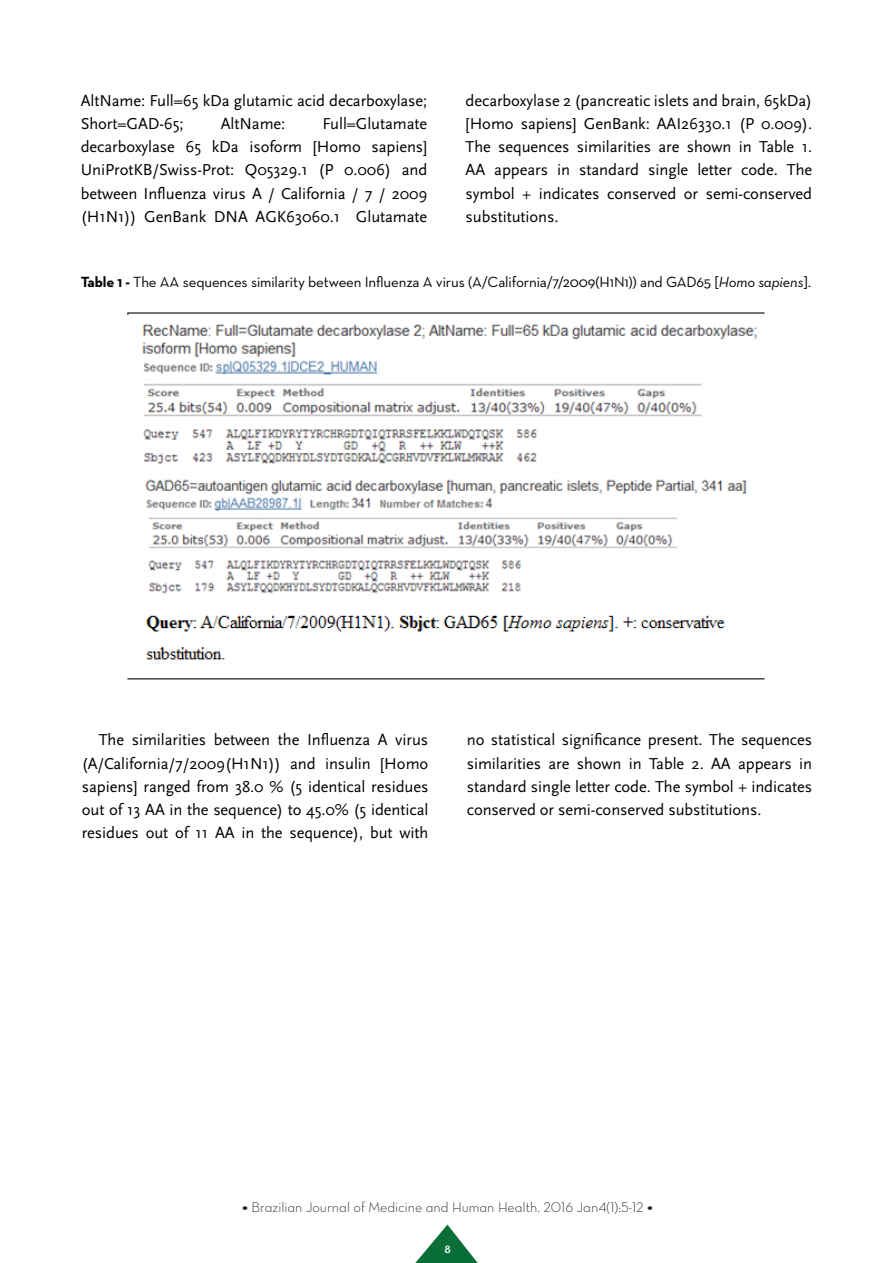
<style>
.page{position:relative;width:893px;height:1263px;background:#fff}
.page>*{position:absolute;margin:0;border:0;box-sizing:border-box;transform-origin:0 0}
.Texto_INGLES{font:16.5px/23.2px "Scala Sans Pro";letter-spacing:-.005em;color:#000;text-align:justify}
.Legenda{font:15px "Neutra Text";letter-spacing:-.01em;color:#000}
.t1{font:14.25px "Neutra Text Light Alt";color:#262626}
.t2{font:600 12px "Neutra Text";color:#fff}
.s1{font-weight:700}
.s2{font-style:italic}
.s3{font-family:"Bodoni Std Poster";font-style:italic;font-size:15.75px}
</style>
<div class="page">
<svg style="left:415px;top:1224px;width:63px;height:39px"></svg>
<img style="left:127px;top:312px;width:638px;height:368px">
<p class="Texto_INGLES" style="left:81px;top:89px;width:348px">AltName: Full=65 kDa glutamic acid decarboxylase;<br>Short=GAD-65;</p>
<p class="Texto_INGLES" style="left:81px;top:112px;width:348px;text-indent:242px">Full=Glutamate decarboxylase 65 kDa isoform [Homo sapiens] UniProtKB/Swiss-Prot: Q05329.1 (P 0.006) and between Influenza virus A / California / 7 / 2009 (H1N1)) GenBank DNA AGK63060.1 Glutamate</p>
<p class="Texto_INGLES" style="left:221px;top:112px;width:66px">AltName:</p>
<p class="Texto_INGLES" style="left:466px;top:89px;width:348px">decarboxylase 2 (pancreatic islets and brain, 65kDa) [Homo sapiens] GenBank: AAI26330.1 (P 0.009).<br>The sequences similarities are shown in Table 1.<br>AA appears in standard single letter code. The symbol + indicates conserved or semi-conserved substitutions.</p>
<p class="Legenda" style="left:81px;top:273px;width:732px"><span class="s1">Table 1 -</span> The AA sequences similarity between Influenza A virus (A/California/7/2009(H1N1)) and GAD65 [<span class="s2">Homo sapiens</span>].</p>
<p class="Texto_INGLES" style="left:82px;top:728px;width:348px;text-indent:17px">The similarities between the Influenza A virus (A/California/7/2009(H1N1)) and insulin [Homo sapiens] ranged from 38.0 % (5 identical residues out of 13 AA in the sequence) to 45.0% (5 identical residues out of 11 AA in the sequence), but with</p>
<p class="Texto_INGLES" style="left:467px;top:728px;width:347px">no statistical significance present. The sequences similarities are shown in Table 2. AA appears in standard single letter code. The symbol + indicates conserved or semi-conserved substitutions.</p>
<p class="t1" style="left:242px;top:1198px;width:412px"><span class="s3">·</span> Brazilian Journal of Medicine and Human Health. 2016 Jan4(1):5-12 <span class="s3">·</span></p>
<p class="t2" style="left:444px;top:1241px;width:8px">8</p>
</div>
